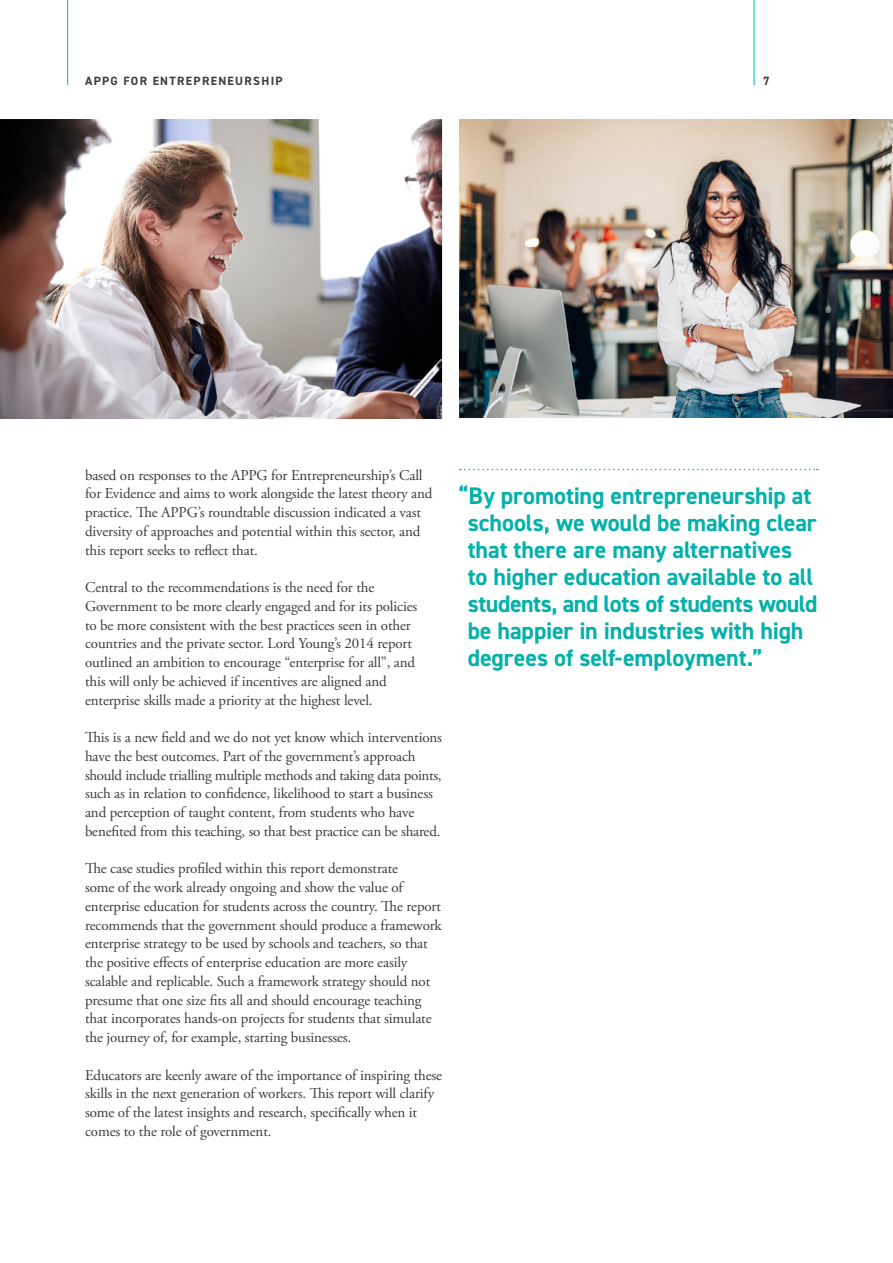
<style>
.page{position:relative;width:893px;height:1263px;background:#fff}
.page>*{position:absolute;margin:0;border:0;box-sizing:border-box;transform-origin:0 0}
.t1{font:700 24px/27px "DIN2014";letter-spacing:-.005em;color:#03b1aa}
.t2{font:15px/18.8px "Adobe Garamond Pro";letter-spacing:-.01em;color:#3c3c3b}
.t3{font:700 12px "DIN2014";letter-spacing:.11em;color:#3c3c3b}
</style>
<div class="page">
<svg style="left:460px;top:469px;width:358px;height:1px"></svg>
<img style="left:459px;top:119px;width:434px;height:299px">
<img style="left:0;top:119px;width:442px;height:299px">
<hr style="left:754px;top:0;width:1px;height:85px;background:#03b1aa">
<hr style="left:67px;top:0;width:1px;height:85px;background:#03b1aa">
<p class="t3" style="left:85px;top:73px;width:199px">APPG FOR ENTREPRENEURSHIP</p>
<p class="t3" style="left:763px;top:73px;width:8px">7</p>
<p class="t2" style="left:85px;top:466px;width:349px">based on responses to the APPG for Entrepreneurship’s Call for Evidence and aims to work alongside the latest theory and practice. The APPG’s roundtable discussion indicated a vast diversity of approaches and potential within this sector, and this report seeks to reflect that.</p>
<p class="t2" style="left:85px;top:578px;width:334px">Central to the recommendations is the need for the Government to be more clearly engaged and for its policies to be more consistent with the best practices seen in other countries and the private sector. Lord Young’s 2014 report outlined an ambition to encourage “enterprise for all”, and this will only be achieved if incentives are aligned and enterprise skills made a priority at the highest level.</p>
<p class="t2" style="left:85px;top:728px;width:359px">This is a new field and we do not yet know which interventions have the best outcomes. Part of the government’s approach should include trialling multiple methods and taking data points, such as in relation to confidence, likelihood to start a business and perception of taught content, from students who have benefited from this teaching, so that best practice can be shared.</p>
<p class="t2" style="left:85px;top:860px;width:358px">The case studies profiled within this report demonstrate<br>some of the work already ongoing and show the value of enterprise education for students across the country. The report recommends that the government should produce a framework enterprise strategy to be used by schools and teachers, so that the positive effects of enterprise education are more easily scalable and replicable. Such a framework strategy should not presume that one size fits all and should encourage teaching that incorporates hands-on projects for students that simulate the journey of, for example, starting businesses.</p>
<p class="t2" style="left:85px;top:1066px;width:359px">Educators are keenly aware of the importance of inspiring these skills in the next generation of workers. This report will clarify some of the latest insights and research, specifically when it comes to the role of government.</p>
<p class="t1" style="left:468px;top:482px;width:351px;text-indent:-8px">“By promoting entrepreneurship at schools, we would be making clear that there are many alternatives to higher education available to all students, and lots of students would be happier in industries with high degrees of self-employment.”</p>
</div>
